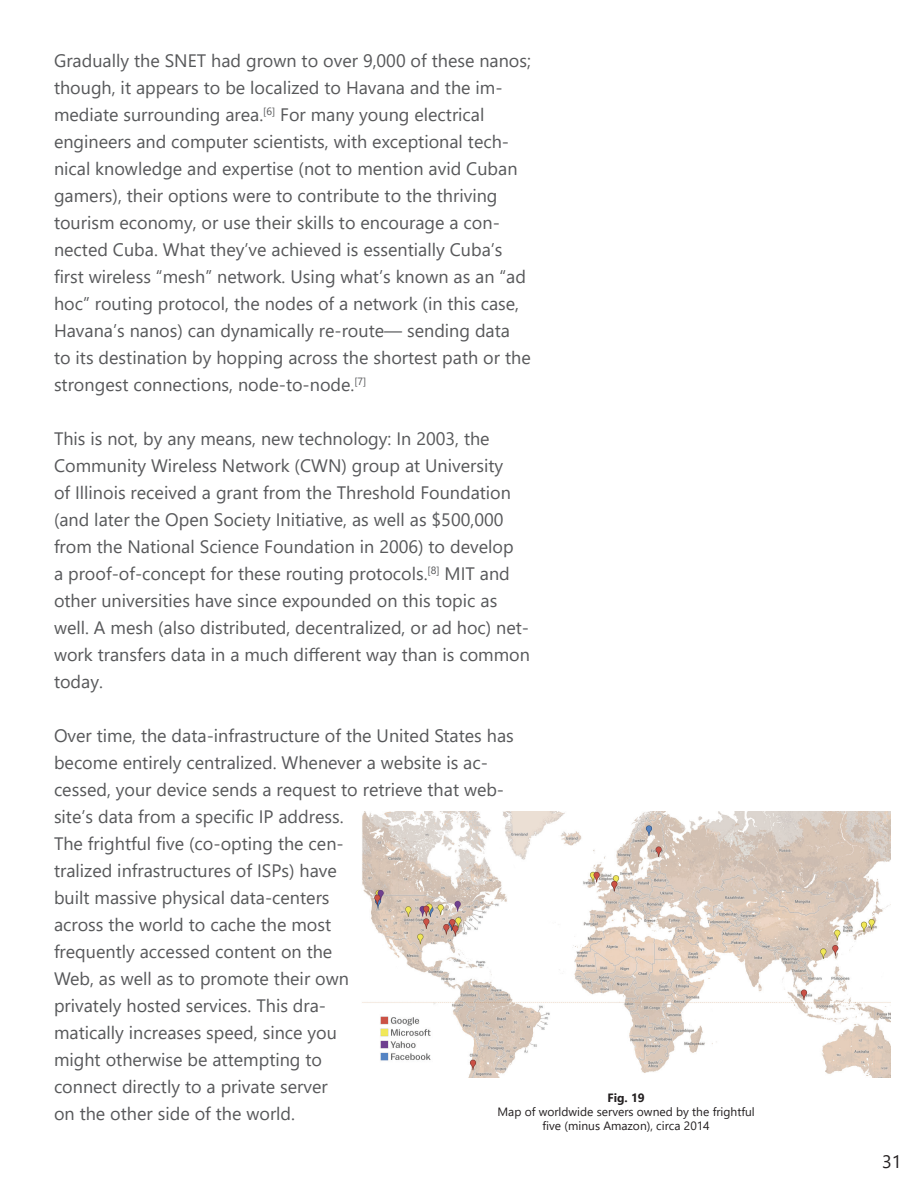
<style>
.page{position:relative;width:918px;height:1188px;background:#fff}
.page>*{position:absolute;margin:0;border:0;box-sizing:border-box;transform-origin:0 0}
.t1{font:18px/27px "Segoe UI";color:#57585a}
.t2{font:18px "Segoe UI";color:#231f20}
.t3{font:12px/14.4px "Segoe UI";color:#231f20;text-align:center}
.t4{font:700 12px "Segoe UI";color:#231f20}
</style>
<div class="page">
<img style="left:362px;top:812px;width:529px;height:266px">
<p class="t1" style="left:54px;top:46px;width:479px">Gradually the SNET had grown to over 9,000 of these nanos; though, it appears to be localized to Havana and the im&shy;mediate surrounding area.<sup>[6]</sup> For many young electrical engineers and computer scientists, with exceptional tech&shy;nical knowledge and expertise (not to mention avid Cuban gamers), their options were to contribute to the thriving tourism economy, or use their skills to encourage a con&shy;nected Cuba. What they’ve achieved is essentially Cuba’s first wireless “mesh” network. Using what’s known as an “ad hoc” routing protocol, the nodes of a network (in this case, Havana’s nanos) can dynamically re-route― sending data to its destination by hopping across the shortest path or the strongest connections, node-to-node.<sup>[7]</sup></p>
<p class="t1" style="left:54px;top:424px;width:477px">This is not, by any means, new technology: In 2003, the Community Wireless Network (CWN) group at University<br>of Illinois received a grant from the Threshold Foundation (and later the Open Society Initiative, as well as $500,000 from the National Science Foundation in 2006) to develop<br>a proof-of-concept for these routing protocols.<sup>[8]</sup> MIT and other universities have since expounded on this topic as well. A mesh (also distributed, decentralized, or ad hoc) net&shy;work transfers data in a much different way than is common today.</p>
<p class="t1" style="left:54px;top:721px;width:461px">Over time, the data-infrastructure of the United States has become entirely centralized. Whenever a website is ac&shy;cessed, your device sends a request to retrieve that web&shy;site’s data from a specific IP address.<br>The frightful five (co-opting the cen-<br>tralized infrastructures of ISPs) have<br>built massive physical data-centers<br>across the world to cache the most<br>frequently accessed content on the<br>Web, as well as to promote their own<br>privately hosted services. This dra-<br>matically increases speed, since you<br>might otherwise be attempting to<br>connect directly to a private server<br>on the other side of the world.</p>
<p class="t4" style="left:607px;top:1086px;width:39px">Fig. 19</p>
<p class="t3" style="left:497px;top:1103px;width:259px">Map of worldwide servers owned by the frightful five (minus Amazon), circa 2014</p>
<p class="t2" style="left:882px;top:1144px;width:21px">31</p>
</div>
